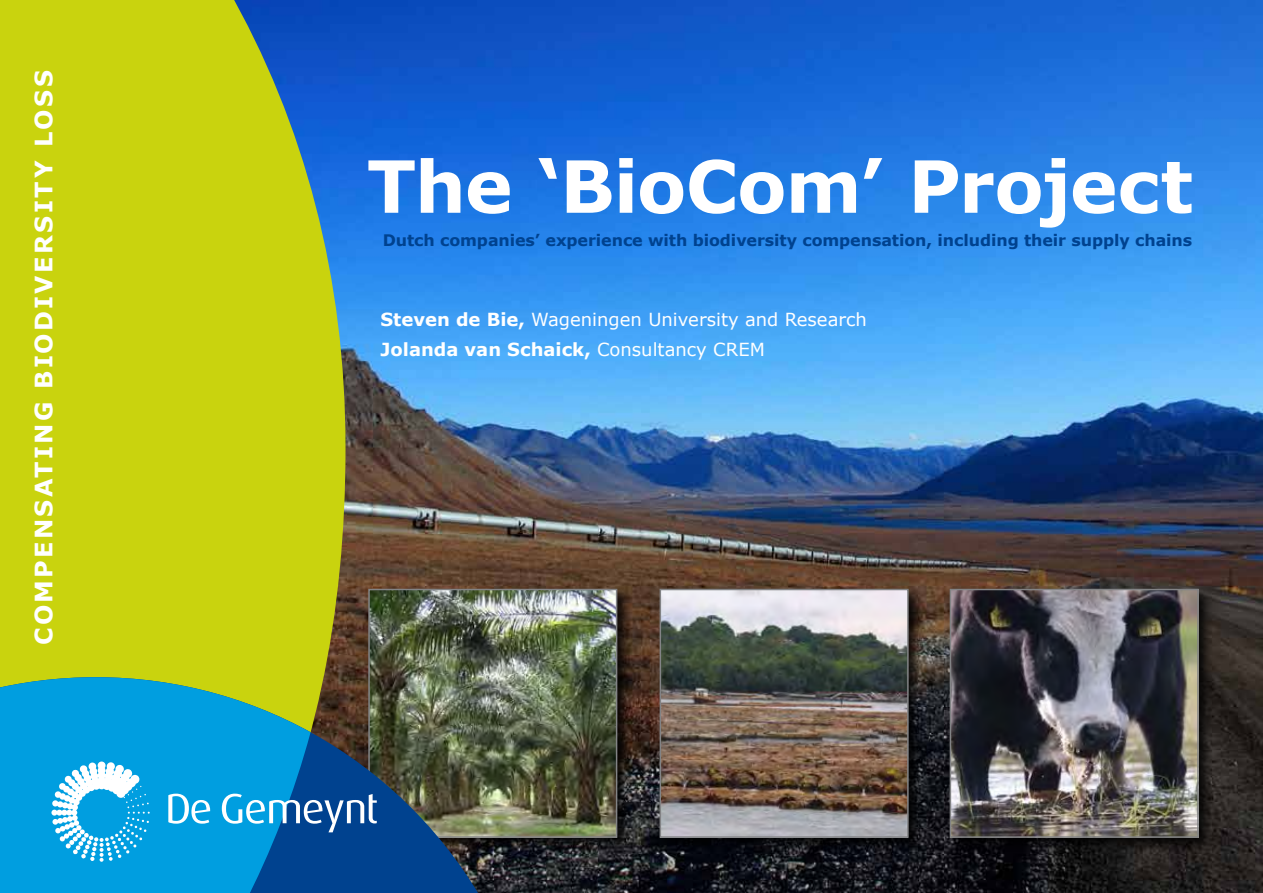
<style>
.page{position:relative;width:1263px;height:893px;background:#fff}
.page>*{position:absolute;margin:0;border:0;box-sizing:border-box;transform-origin:0 0}
.t1{font:700 72px "Verdana";letter-spacing:-.015em;color:#fff}
.t2{font:700 24px "Verdana";letter-spacing:.095em;color:#fff}
.t3{font:18px/30px "Verdana";color:#fff}
.t4{font:700 15.9px "Verdana";letter-spacing:-.005em;color:#00428f}
.s1{font-weight:700}
</style>
<div class="page">
<img style="left:345px;top:0;width:918px;height:893px">
<svg style="left:0;top:0;width:345px;height:677px;fill:#c9d30e"></svg>
<div style="left:365px;top:585px;width:267px;height:268px;background:#000;opacity:.85"></div>
<img style="left:371px;top:592px;width:243px;height:243px">
<div style="left:368px;top:589px;width:249px;height:249px;border:2px solid #828385"></div>
<div style="left:656px;top:585px;width:267px;height:268px;background:#000;opacity:.85"></div>
<img style="left:663px;top:592px;width:243px;height:243px">
<div style="left:660px;top:589px;width:249px;height:249px;border:2px solid #828385"></div>
<div style="left:946px;top:585px;width:267px;height:268px;background:#000;opacity:.85"></div>
<img style="left:953px;top:592px;width:243px;height:243px">
<div style="left:950px;top:589px;width:249px;height:249px;border:2px solid #828385"></div>
<img style="left:311px;top:677px;width:175px;height:216px">
<svg style="left:0;top:677px;width:311px;height:216px;fill:#009ee0"></svg>
<svg style="left:168px;top:794px;width:42px;height:30px"></svg>
<svg style="left:222px;top:794px;width:155px;height:38px"></svg>
<svg style="left:51px;top:761px;width:99px;height:101px"></svg>
<h2 class="t2" style="left:28px;top:645px;width:576px;rotate:-90deg">COMPENSATING BIODIVERSITY LOSS</h2>
<h1 class="t1" style="left:367px;top:140px;width:828px">The ‘BioCom’ Project</h1>
<p class="t4" style="left:383px;top:230px;width:811px">Dutch companies’ experience with biodiversity compensation, including their supply chains</p>
<p class="t3" style="left:380px;top:305px;width:488px"><span class="s1">Steven de Bie,</span> Wageningen University and Research<br><span class="s1">Jolanda van Schaick,</span> Consultancy CREM</p>
</div>
